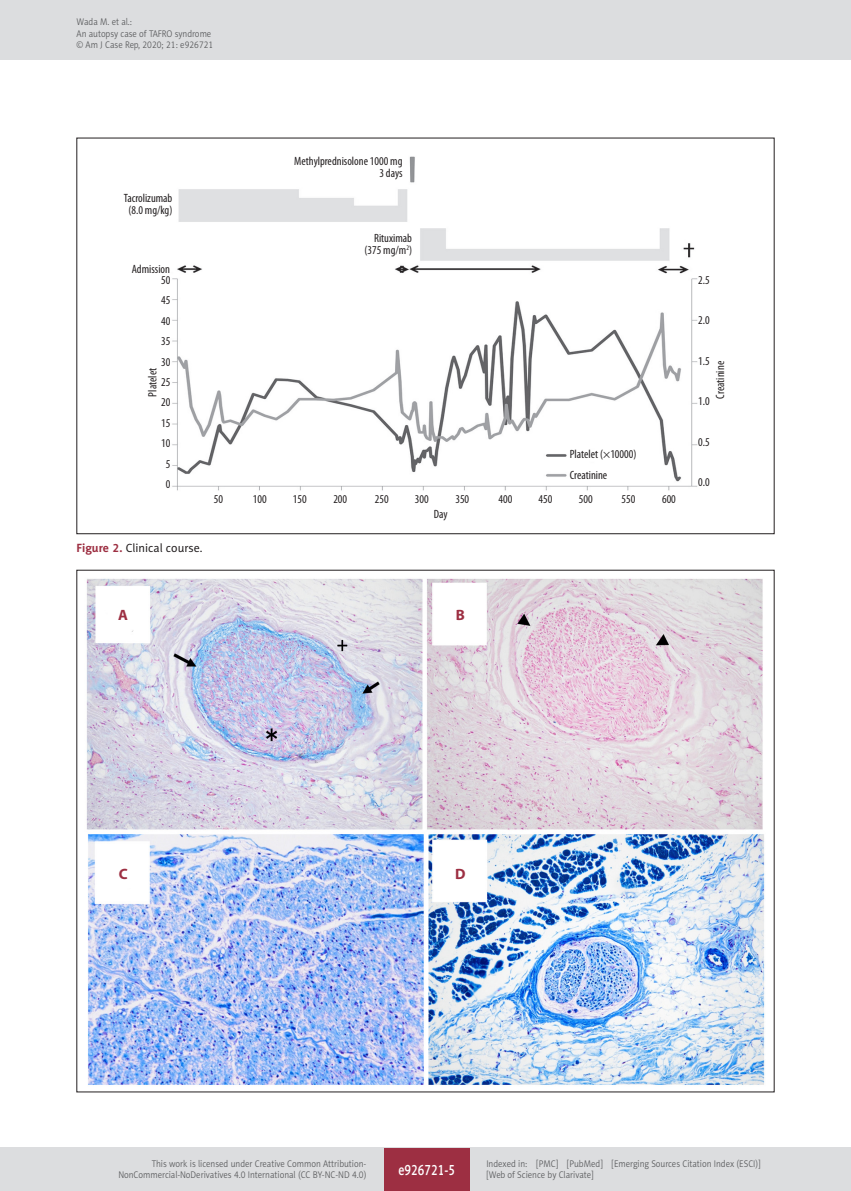
<style>
.page{position:relative;width:851px;height:1191px;background:#fff}
.page>*{position:absolute;margin:0;border:0;box-sizing:border-box;transform-origin:0 0}
.t1{font:15px "Naomi Sans EFN Medium";color:#fff;scale:.8 1}
.t2{font:700 15px "Myriad Pro";color:#9d2f42}
.t3{font:condensed 12px/20.4px "Myriad Pro";color:#231f20;text-align:right}
.AJCR_Rycina_tytul{font:12px "Naomi Sans EFN";color:#231f20}
.t4{font:9.75px/11.2px "Naomi Sans EFN Light";color:#57585a;scale:.9 1}
.s1{font-weight:700;color:#9d2f42}
</style>
<div class="page">
<img style="left:172px;top:156px;width:526px;height:335px">
<img style="left:86px;top:578px;width:679px;height:507px">
<div style="left:108px;top:601px;width:30px;height:28px;background:#fff"></div>
<div style="left:108px;top:859px;width:30px;height:28px;background:#fff"></div>
<div style="left:445px;top:601px;width:30px;height:28px;background:#fff"></div>
<div style="left:445px;top:859px;width:30px;height:28px;background:#fff"></div>
<div style="left:0;top:0;width:850px;height:60px;background:#dcdddf"></div>
<div style="left:0;top:1148px;width:850px;height:43px;background:#dcdddf"></div>
<div style="left:384px;top:1147px;width:85px;height:43px;background:#9d2f42"></div>
<p class="t4" style="left:77px;top:16px;width:153px">Wada M. et al.:<br>An autopsy case of TAFRO syndrome © Am J Case Rep, 2020; 21: e926721</p>
<p class="t3" style="left:124px;top:192px;width:50px;line-height:12px;text-align:center">Tacrolizumab (8.0 mg/kg)</p>
<p class="t3" style="left:132px;top:259px;width:40px">Admission</p>
<p class="t3" style="left:294px;top:156px;width:110px;line-height:12px">Methylprednisolone 1000 mg<br>3 days</p>
<p class="t3" style="left:364px;top:232px;width:49px;line-height:12px">Rituximab (375 mg/m<sup>2</sup>)</p>
<p class="t3" style="left:161px;top:270px;width:11px;text-align:center">50<br>45<br>40<br>35<br>30<br>25<br>20<br>15<br>10<br>5<br>0</p>
<p class="t3" style="left:698px;top:270px;width:13px">2.5</p>
<p class="t3" style="left:698px;top:310px;width:13px">2.0</p>
<p class="t3" style="left:698px;top:351px;width:13px">1.5</p>
<p class="t3" style="left:698px;top:391px;width:13px">1.0</p>
<p class="t3" style="left:698px;top:432px;width:13px">0.5</p>
<p class="t3" style="left:698px;top:472px;width:13px">0.0</p>
<p class="t3" style="left:142px;top:396px;width:30px;rotate:-90deg">Platelet</p>
<p class="t3" style="left:710px;top:399px;width:39px;rotate:-90deg">Creatinine</p>
<p class="t3" style="left:569px;top:444px;width:68px;text-align:left">Platelet (×10000)<br>Creatinine</p>
<p class="t3" style="left:214px;top:489px;width:11px">50</p>
<p class="t3" style="left:253px;top:489px;width:15px">100</p>
<p class="t3" style="left:293px;top:489px;width:15px">150</p>
<p class="t3" style="left:333px;top:489px;width:15px">200</p>
<p class="t3" style="left:375px;top:489px;width:15px">250</p>
<p class="t3" style="left:415px;top:489px;width:15px">300</p>
<p class="t3" style="left:455px;top:489px;width:15px">350</p>
<p class="t3" style="left:498px;top:489px;width:15px">400</p>
<p class="t3" style="left:538px;top:489px;width:15px">450</p>
<p class="t3" style="left:579px;top:489px;width:15px">500</p>
<p class="t3" style="left:621px;top:489px;width:15px">550</p>
<p class="t3" style="left:662px;top:489px;width:15px">600</p>
<p class="AJCR_Rycina_tytul" style="left:77px;top:541px;width:127px"><span class="s1">Figure 2.</span> Clinical course.</p>
<p class="t2" style="left:118px;top:605px;width:11px">A</p>
<p class="t2" style="left:119px;top:864px;width:10px">C</p>
<p class="t3" style="left:434px;top:504px;width:15px">Day</p>
<p class="t2" style="left:456px;top:605px;width:11px">B</p>
<p class="t2" style="left:455px;top:864px;width:12px">D</p>
<p class="t4" style="left:118px;top:1158px;width:277px;text-align:right">This work is licensed under Creative Common Attribution-<br>NonCommercial-NoDerivatives 4.0 International (CC BY-NC-ND 4.0)</p>
<h1 class="t1" style="left:398px;top:1160px;width:72px">e926721-5</h1>
<p class="t4" style="left:486px;top:1158px;width:306px">Indexed in: [PMC] [PubMed] [Emerging Sources Citation Index (ESCI)] [Web of Science by Clarivate]</p>
</div>
